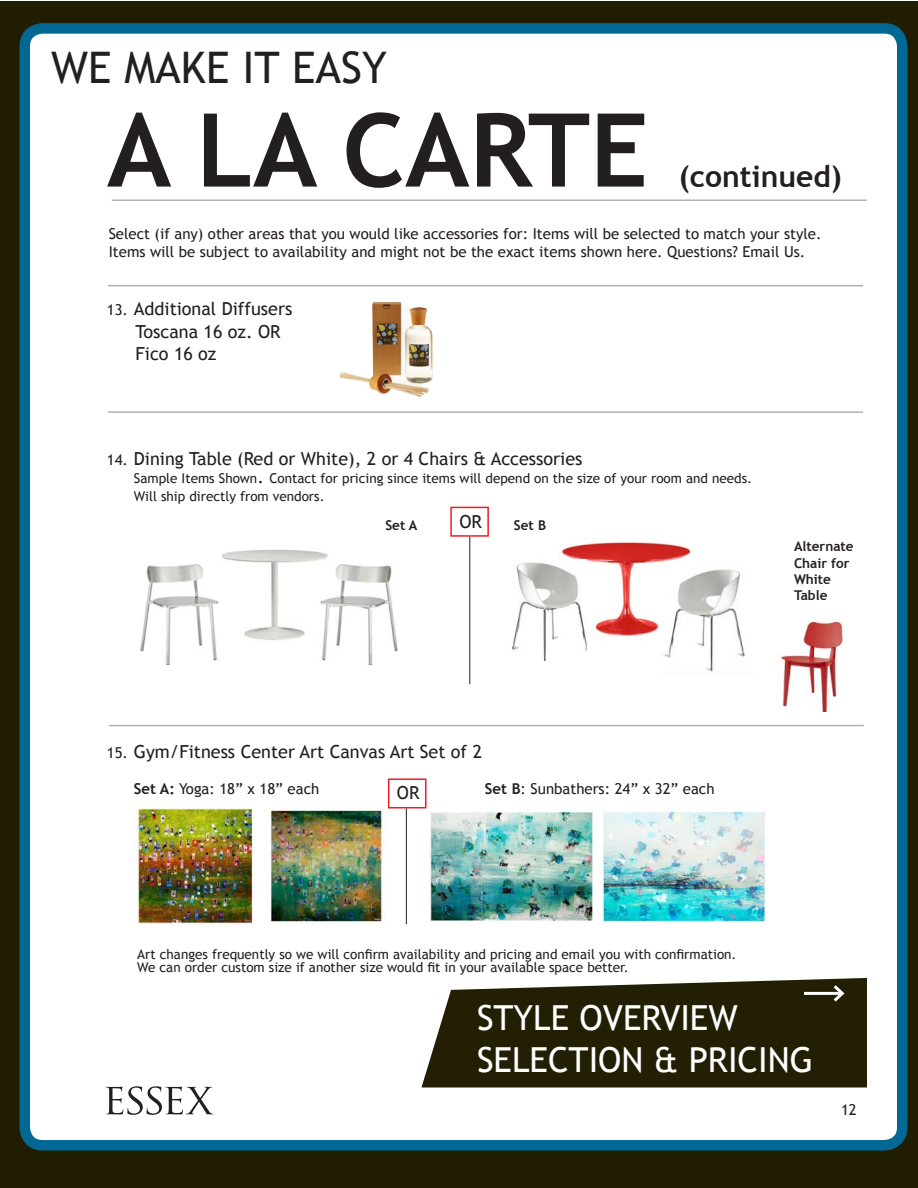
<style>
.page{position:relative;width:918px;height:1188px;background:#fff}
.page>*{position:absolute;margin:0;border:0;box-sizing:border-box;transform-origin:0 0}
.t1{font:700 102px "Trebuchet MS";color:#231f20}
.t2{font:43.5px "Trebuchet MS";color:#231f20}
.t3{font:34.5px "Trebuchet MS";color:#fff}
.t4{font:700 30px "Trebuchet MS";color:#231f20}
.t5{font:18px/22.5px "Trebuchet MS";color:#231f20}
.t6{font:15px/18px "Trebuchet MS";color:#231f20}
.t7{font:13.5px/18px "Trebuchet MS";color:#231f20}
.t8{font:700 13.5px/16.2px "Trebuchet MS";color:#231f20}
.s1{font-size:15px}
.s2{font-size:18px}
.s3{font-weight:700}
</style>
<div class="page">
<div style="left:0;top:1px;width:918px;height:1187px;background:#201d03"></div>
<div style="left:25px;top:28px;width:877px;height:1117px;background:#fff;border-radius:18px"></div>
<div style="left:19px;top:23px;width:888px;height:1128px;border:10px solid #006893;border-radius:18px"></div>
<svg style="left:106px;top:1086px;width:108px;height:29px"></svg>
<hr style="left:112px;top:200px;width:755px;height:1px;background:#b0b1b5">
<hr style="left:108px;top:285px;width:755px;height:1px;background:#b0b1b5">
<hr style="left:109px;top:725px;width:755px;height:1px;background:#b0b1b5">
<svg style="left:421px;top:1087px;width:401px;height:1px"></svg>
<svg style="left:421px;top:978px;width:446px;height:109px;background:#36321a"></svg>
<hr style="left:804px;top:992px;width:38px;height:3px;background:#fff">
<svg style="left:830px;top:982px;width:17px;height:23px"></svg>
<img style="left:561px;top:542px;width:130px;height:109px">
<img style="left:661px;top:566px;width:84px;height:106px">
<img style="left:512px;top:560px;width:74px;height:100px">
<img style="left:222px;top:549px;width:106px;height:92px">
<img style="left:140px;top:564px;width:89px;height:100px">
<img style="left:309px;top:564px;width:89px;height:100px">
<img style="left:779px;top:619px;width:64px;height:93px">
<div style="left:450px;top:507px;width:39px;height:30px;background:#fff;border:2px solid #ee1d23"></div>
<div style="left:388px;top:778px;width:39px;height:30px;background:#fff;border:2px solid #ee1d23"></div>
<hr style="left:470px;top:537px;width:1px;height:147px;background:#231f20">
<hr style="left:108px;top:411px;width:755px;height:2px;background:#b0b1b5">
<img style="left:339px;top:302px;width:94px;height:95px">
<img style="left:135px;top:808px;width:119px;height:116px">
<img style="left:430px;top:811px;width:163px;height:110px">
<img style="left:269px;top:810px;width:114px;height:114px">
<img style="left:602px;top:811px;width:165px;height:112px">
<hr style="left:406px;top:808px;width:1px;height:116px;background:#231f20">
<p class="t2" style="left:51px;top:42px;width:337px">WE MAKE IT EASY</p>
<p class="t1" style="left:107px;top:87px;width:543px">A LA CARTE</p>
<p class="t4" style="left:679px;top:157px;width:164px">(continued)</p>
<p class="t6" style="left:109px;top:225px;width:714px">Select (if any) other areas that you would like accessories for: Items will be selected to match your style.<br>Items will be subject to availability and might not be the exact items shown here. Questions? Email Us.</p>
<p class="t5" style="left:135px;top:298px;width:158px;text-indent:-28px"><span class="s1">13.</span> Additional Diffusers<br>Toscana 16 oz. OR<br>Fico 16 oz</p>
<p class="t5" style="left:107px;top:448px;width:477px"><span class="s1">14.</span> Dining Table (Red or White), 2 or 4 Chairs &amp; Accessories</p>
<p class="t7" style="left:134px;top:470px;width:620px">Sample Items Shown<span class="s2">.</span> Contact for pricing since items will depend on the size of your room and needs.<br>Will ship directly from vendors.</p>
<p class="t8" style="left:385px;top:517px;width:33px">Set A</p>
<p class="t5" style="left:459px;top:510px;width:24px">OR</p>
<p class="t8" style="left:514px;top:517px;width:34px">Set B</p>
<p class="t5" style="left:107px;top:741px;width:377px"><span class="s1">15.</span> Gym/Fitness Center Art Canvas Art Set of 2</p>
<p class="t6" style="left:134px;top:780px;width:187px"><span class="s3">Set A:</span> Yoga: 18” x 18” each</p>
<p class="t6" style="left:485px;top:780px;width:231px"><span class="s3">Set B</span>: Sunbathers: 24” x 32” each</p>
<p class="t5" style="left:397px;top:782px;width:24px">OR</p>
<p class="t8" style="left:794px;top:538px;width:61px">Alternate<br>Chair for<br>White<br>Table</p>
<p class="t7" style="left:137px;top:947px;width:601px;line-height:13.5px">Art changes frequently so we will confirm availability and pricing and email you with confirmation.<br>We can order custom size if another size would fit in your available space better.</p>
<p class="t3" style="left:477px;top:998px;width:262px">STYLE OVERVIEW</p>
<p class="t3" style="left:477px;top:1039px;width:338px">SELECTION &amp; PRICING</p>
<p class="t6" style="left:841px;top:1101px;width:17px">12</p>
</div>
